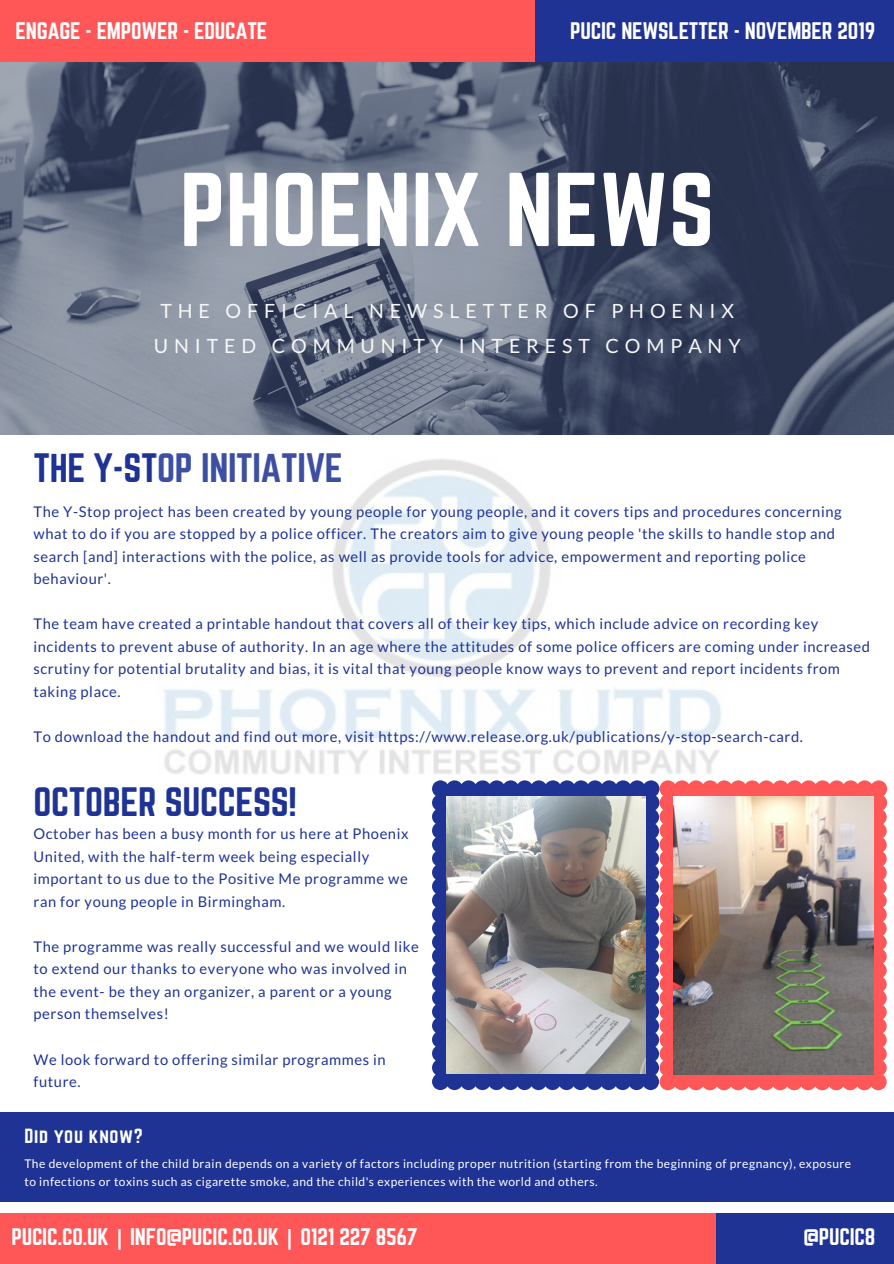
<style>
.page{position:relative;width:894px;height:1264px;background:#fff}
.page>*{position:absolute;margin:0;border:0;box-sizing:border-box;transform-origin:0 0}
.t1{font:91.65px "Norwester";color:#fff}
.t2{font:36px "Norwester";letter-spacing:-.01em;color:#1e3394}
.t3{font:21px "Norwester";letter-spacing:-.01em;color:#fff}
.t4{font:19.65px/35px "Lato";letter-spacing:.3em;color:#f7f7f7;text-align:center}
.t5{font:18px "Norwester";letter-spacing:.04em;color:#fff}
.t6{font:14.7px/22.5px "Lato";letter-spacing:.04em;color:#1e3394}
.t7{font:12px/18px "Lato";letter-spacing:.04em;color:#fff}
.s1{font-family:"Noto Sans";font-weight:700}
</style>
<div class="page">
<img style="left:0;top:62px;width:893px;height:372px">
<div style="left:0;top:0;width:636px;height:62px;background:#ff5757"></div>
<div style="left:535px;top:0;width:358px;height:62px;background:#1e3394"></div>
<div style="left:0;top:1213px;width:719px;height:50px;background:#ff5757"></div>
<div style="left:716px;top:1213px;width:177px;height:50px;background:#1e3394"></div>
<img style="left:163px;top:459px;width:559px;height:315px">
<div style="left:0;top:1112px;width:893px;height:89px;background:#1e3394"></div>
<svg style="left:432px;top:780px;width:227px;height:310px;background:#34479c"></svg>
<img style="left:446px;top:796px;width:199px;height:277px">
<svg style="left:659px;top:780px;width:227px;height:310px;background:#f76767"></svg>
<img style="left:673px;top:796px;width:199px;height:277px">
<h3 class="t3" style="left:16px;top:20px;width:253px">ENGAGE - EMPOWER - EDUCATE</h3>
<h3 class="t3" style="left:570px;top:20px;width:306px">PUCIC NEWSLETTER - NOVEMBER 2019</h3>
<h1 class="t1" style="left:180px;top:166px;width:536px">PHOENIX NEWS</h1>
<h3 class="t4" style="left:154px;top:293px;width:588px">THE OFFICIAL NEWSLETTER OF PHOENIX<br>UNITED COMMUNITY INTEREST COMPANY</h3>
<h2 class="t2" style="left:33px;top:450px;width:311px">THE Y-STOP INITIATIVE</h2>
<p class="t6" style="left:33px;top:500px;width:809px">The Y-Stop project has been created by young people for young people, and it covers tips and procedures concerning what to do if you are stopped by a police officer. The creators aim to give young people 'the skills to handle stop and search [and] interactions with the police, as well as provide tools for advice, empowerment and reporting police behaviour'.</p>
<p class="t6" style="left:33px;top:612px;width:837px">The team have created a printable handout that covers all of their key tips, which include advice on recording key incidents to prevent abuse of authority. In an age where the attitudes of some police officers are coming under increased scrutiny for potential brutality and bias, it is vital that young people know ways to prevent and report incidents from taking place.</p>
<p class="t6" style="left:33px;top:725px;width:770px">To download the handout and find out more, visit https://www.release.org.uk/publications/y-stop-search-card.</p>
<h2 class="t2" style="left:33px;top:784px;width:265px">OCTOBER SUCCESS!</h2>
<p class="t6" style="left:33px;top:822px;width:376px">October has been a busy month for us here at Phoenix United, with the half-term week being especially important to us due to the Positive Me programme we ran for young people in Birmingham.</p>
<p class="t6" style="left:33px;top:934px;width:387px">The programme was really successful and we would like to extend our thanks to everyone who was involved in the event- be they an organizer, a parent or a young person themselves!</p>
<p class="t6" style="left:33px;top:1047px;width:353px">We look forward to offering similar programmes in future.</p>
<p class="t5" style="left:24px;top:1127px;width:120px">Did you know?</p>
<p class="t7" style="left:24px;top:1154px;width:828px">The development of the child brain depends on a variety of factors including proper nutrition (starting from the beginning of pregnancy), exposure to infections or toxins such as cigarette smoke, and the child's experiences with the world and others.</p>
<h3 class="t3" style="left:11px;top:1226px;width:408px">PUCIC.CO.UK <span class="s1">|</span> INFO@PUCIC.CO.UK <span class="s1">|</span> 0121 227 8567</h3>
<h3 class="t3" style="left:803px;top:1226px;width:73px">@PUCIC8</h3>
</div>
